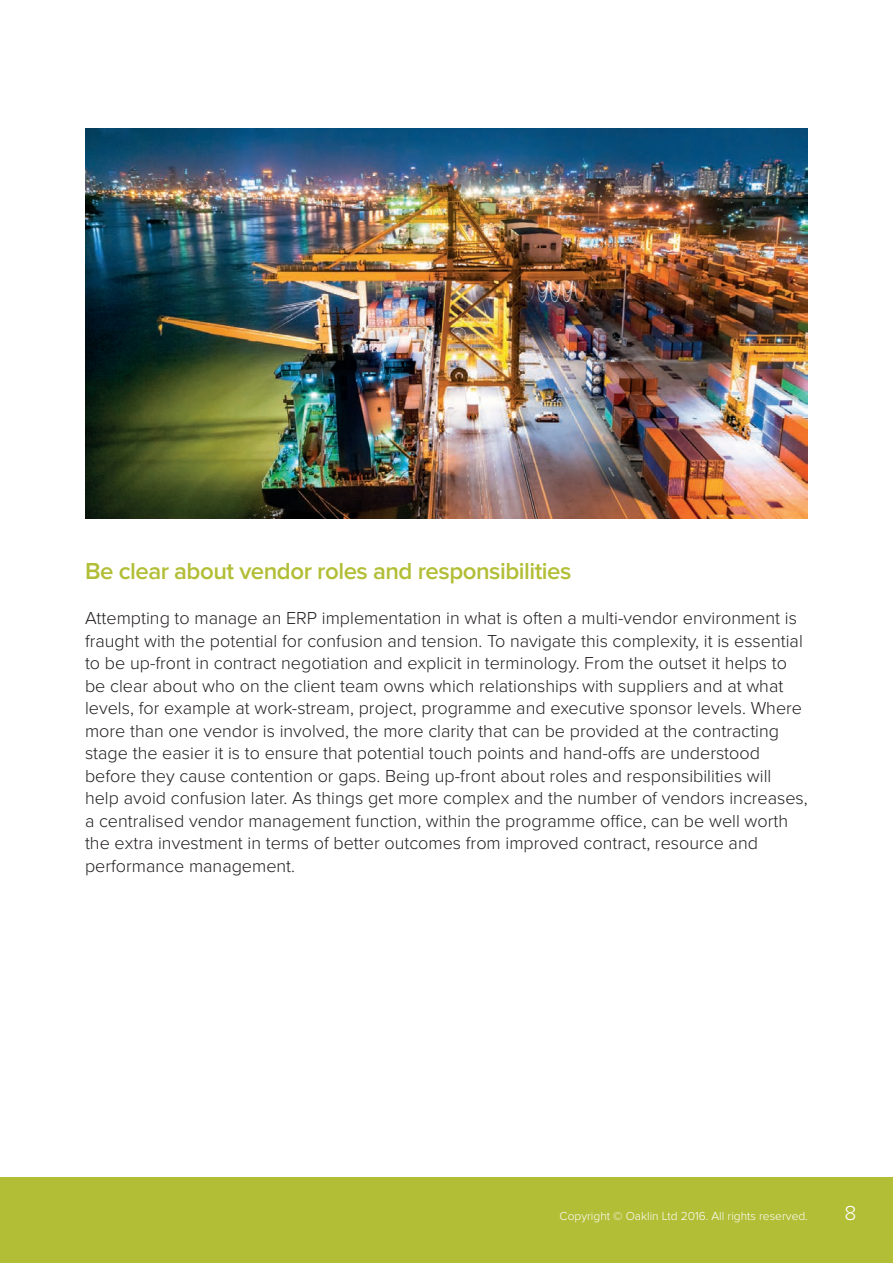
<style>
.page{position:relative;width:893px;height:1263px;background:#fff}
.page>*{position:absolute;margin:0;border:0;box-sizing:border-box;transform-origin:0 0}
.t1{font:600 24px "Proxima Nova";letter-spacing:-.02em;color:#b2be36}
.t2{font:300 21px "Proxima Nova";color:#fff}
.t3{font:300 18px/22.5px "Proxima Nova";color:#231f20}
.t4{font:300 12px "Proxima Nova";color:#fff}
</style>
<div class="page">
<div style="left:0;top:1178px;width:893px;height:85px;background:#b2be36"></div>
<img style="left:85px;top:129px;width:723px;height:390px">
<h1 class="t1" style="left:85px;top:557px;width:488px">Be clear about vendor roles and responsibilities</h1>
<p class="t3" style="left:85px;top:607px;width:724px">Attempting to manage an ERP implementation in what is often a multi-vendor environment is fraught with the potential for confusion and tension. To navigate this complexity, it is essential to be up-front in contract negotiation and explicit in terminology. From the outset it helps to be clear about who on the client team owns which relationships with suppliers and at what levels, for example at work-stream, project, programme and executive sponsor levels. Where more than one vendor is involved, the more clarity that can be provided at the contracting stage the easier it is to ensure that potential touch points and hand-offs are understood before they cause contention or gaps. Being up-front about roles and responsibilities will help avoid confusion later. As things get more complex and the number of vendors increases, a centralised vendor management function, within the programme office, can be well worth the extra investment in terms of better outcomes from improved contract, resource and performance management.</p>
<p class="t4" style="left:560px;top:1209px;width:250px">Copyright © Oaklin Ltd 2016. All rights reserved.</p>
<p class="t2" style="left:844px;top:1201px;width:13px">8</p>
</div>
